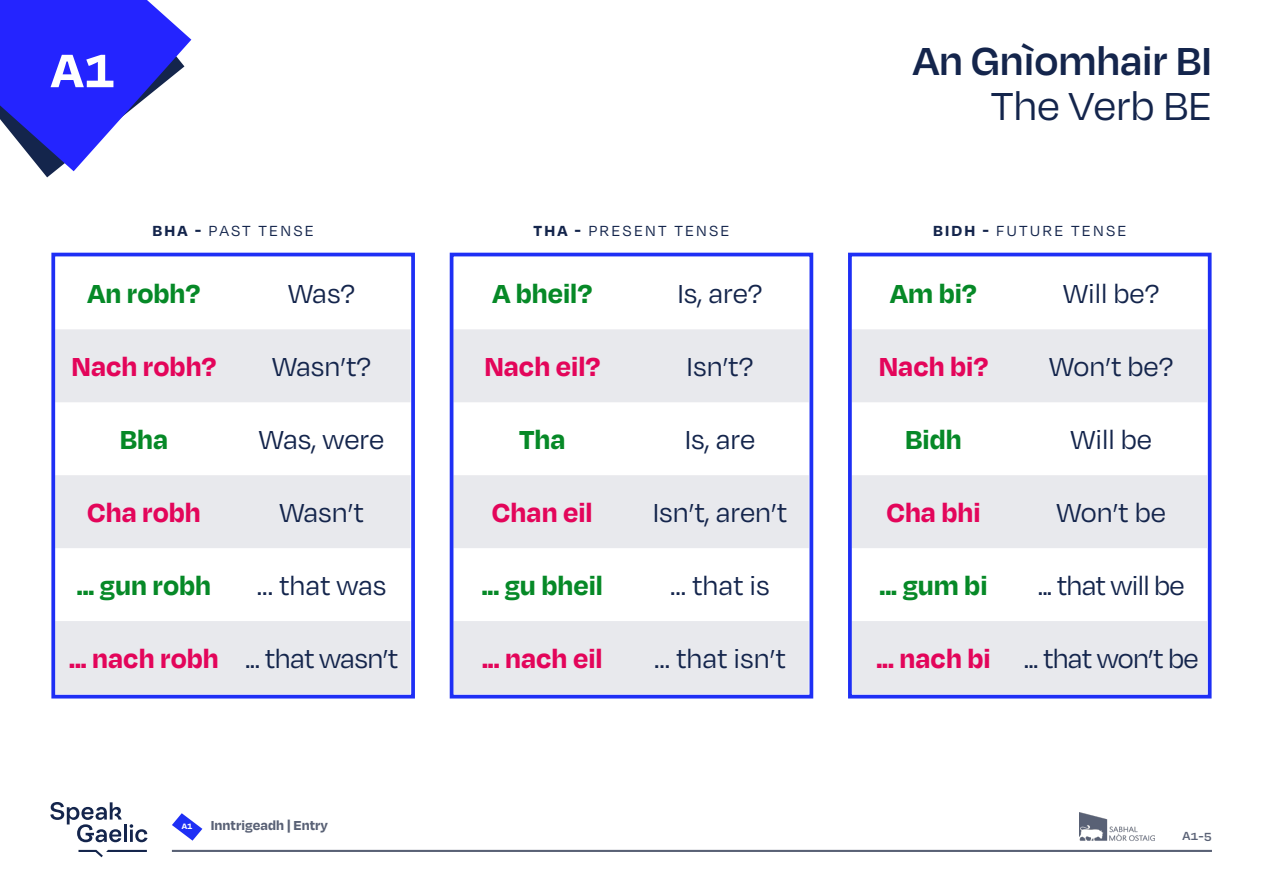
<style>
.page{position:relative;width:1263px;height:893px;background:#fff}
.page>*{position:absolute;margin:0;border:0;box-sizing:border-box;transform-origin:0 0}
.t1{font:700 54px "Degular";color:#fff}
.t2{font:600 45px "Degular";letter-spacing:-.005em;color:#14254c}
.t3{font:45px "Degular";letter-spacing:-.005em;color:#14254c}
.t4{font:30px "Degular";color:#14254c}
.t5{font:700 30px "Degular";color:#068927}
.t6{font:700 30px "Degular";color:#e3055a}
.t7{font:30px "Degular";letter-spacing:-.025em;color:#14254c}
.t8{font:30px "Degular";letter-spacing:-.02em;color:#14254c}
.t9{font:16.8px "Degular";letter-spacing:.13em;color:#14254c}
.t10{font:700 15px "Degular";letter-spacing:.005em;color:#596175}
.t11{font:600 13.5px "Degular";color:#596175}
.s1{font-weight:700}
.s2{font-weight:700;color:#e3055a}
.s3{font-size:9px;color:#fff}
</style>
<div class="page">
<hr style="left:124px;top:825px;width:3px;height:17px;background:#14254c">
<svg style="left:130px;top:824px;width:18px;height:18px"></svg>
<svg style="left:50px;top:802px;width:72px;height:40px"></svg>
<svg style="left:78px;top:850px;width:69px;height:7px"></svg>
<svg style="left:172px;top:813px;width:30px;height:28px"></svg>
<img style="left:1079px;top:812px;width:75px;height:29px">
<hr style="left:172px;top:850px;width:1040px;height:2px;background:#596175">
<svg style="left:0;top:0;width:191px;height:177px"></svg>
<svg style="left:56px;top:329px;width:354px;height:364px;fill:#e8e9ed"></svg>
<div style="left:51px;top:253px;width:364px;height:445px;border:4px solid #1e2ff5"></div>
<svg style="left:455px;top:329px;width:353px;height:364px;fill:#e8e9ed"></svg>
<div style="left:450px;top:253px;width:363px;height:445px;border:4px solid #1e2ff5"></div>
<svg style="left:853px;top:329px;width:353px;height:364px;fill:#e8e9ed"></svg>
<div style="left:848px;top:253px;width:363px;height:445px;border:4px solid #1e2ff5"></div>
<h1 class="t1" style="left:51px;top:36px;width:67px">A1</h1>
<h2 class="t2" style="left:913px;top:33px;width:301px">An Gnìomhair BI</h2>
<h2 class="t3" style="left:991px;top:79px;width:223px">The Verb BE</h2>
<p class="t9" style="left:153px;top:221px;width:163px"><span class="s1">BHA -</span> PAST TENSE</p>
<p class="t9" style="left:533px;top:221px;width:198px"><span class="s1">THA -</span> PRESENT TENSE</p>
<p class="t9" style="left:933px;top:221px;width:195px"><span class="s1">BIDH -</span> FUTURE TENSE</p>
<p class="t5" style="left:88px;top:274px;width:114px">An robh?</p>
<p class="t4" style="left:288px;top:276px;width:69px">Was?</p>
<p class="t5" style="left:492px;top:274px;width:101px">A bheil?</p>
<p class="t4" style="left:677px;top:276px;width:87px">Is, are?</p>
<p class="t5" style="left:890px;top:274px;width:88px">Am bi?</p>
<p class="t4" style="left:1063px;top:276px;width:98px">Will be?</p>
<p class="t6" style="left:71px;top:347px;width:146px">Nach robh?</p>
<p class="t4" style="left:272px;top:349px;width:101px">Wasn’t?</p>
<p class="t6" style="left:484px;top:347px;width:117px">Nach eil?</p>
<p class="t4" style="left:687px;top:349px;width:68px">Isn’t?</p>
<p class="t6" style="left:879px;top:347px;width:111px">Nach bi?</p>
<p class="t4" style="left:1049px;top:349px;width:126px">Won’t be?</p>
<p class="t5" style="left:120px;top:420px;width:50px">Bha</p>
<p class="t4" style="left:259px;top:421px;width:127px">Was, were</p>
<p class="t5" style="left:519px;top:420px;width:48px">Tha</p>
<p class="t4" style="left:685px;top:421px;width:72px">Is, are</p>
<p class="t5" style="left:905px;top:420px;width:58px">Bidh</p>
<p class="t4" style="left:1070px;top:421px;width:83px">Will be</p>
<p class="t6" style="left:87px;top:493px;width:115px">Cha robh</p>
<p class="t4" style="left:279px;top:494px;width:86px">Wasn’t</p>
<p class="t6" style="left:492px;top:493px;width:102px">Chan eil</p>
<p class="t4" style="left:653px;top:494px;width:136px">Isn’t, aren’t</p>
<p class="t6" style="left:886px;top:493px;width:96px">Cha bhi</p>
<p class="t4" style="left:1056px;top:494px;width:111px">Won’t be</p>
<p class="t5" style="left:77px;top:566px;width:136px">... gun robh</p>
<p class="t4" style="left:257px;top:567px;width:131px">... that was</p>
<p class="t5" style="left:482px;top:566px;width:123px">... gu bheil</p>
<p class="t4" style="left:670px;top:567px;width:101px">... that is</p>
<p class="t5" style="left:879px;top:566px;width:109px">... gum bi</p>
<p class="t7" style="left:1038px;top:567px;width:148px">... that will be</p>
<p class="t8" style="left:69px;top:640px;width:330px"><span class="s2">... nach robh</span> ... that wasn’t</p>
<p class="t6" style="left:482px;top:639px;width:122px">... nach eil</p>
<p class="t4" style="left:654px;top:640px;width:133px">... that isn’t</p>
<p class="t7" style="left:876px;top:640px;width:324px"><span class="s2">... nach bi</span> ... that won’t be</p>
<p class="t10" style="left:182px;top:816px;width:148px"><span class="s3">A1</span> Inntrigeadh | Entry</p>
<p class="t11" style="left:1182px;top:828px;width:31px">A1-5</p>
</div>
